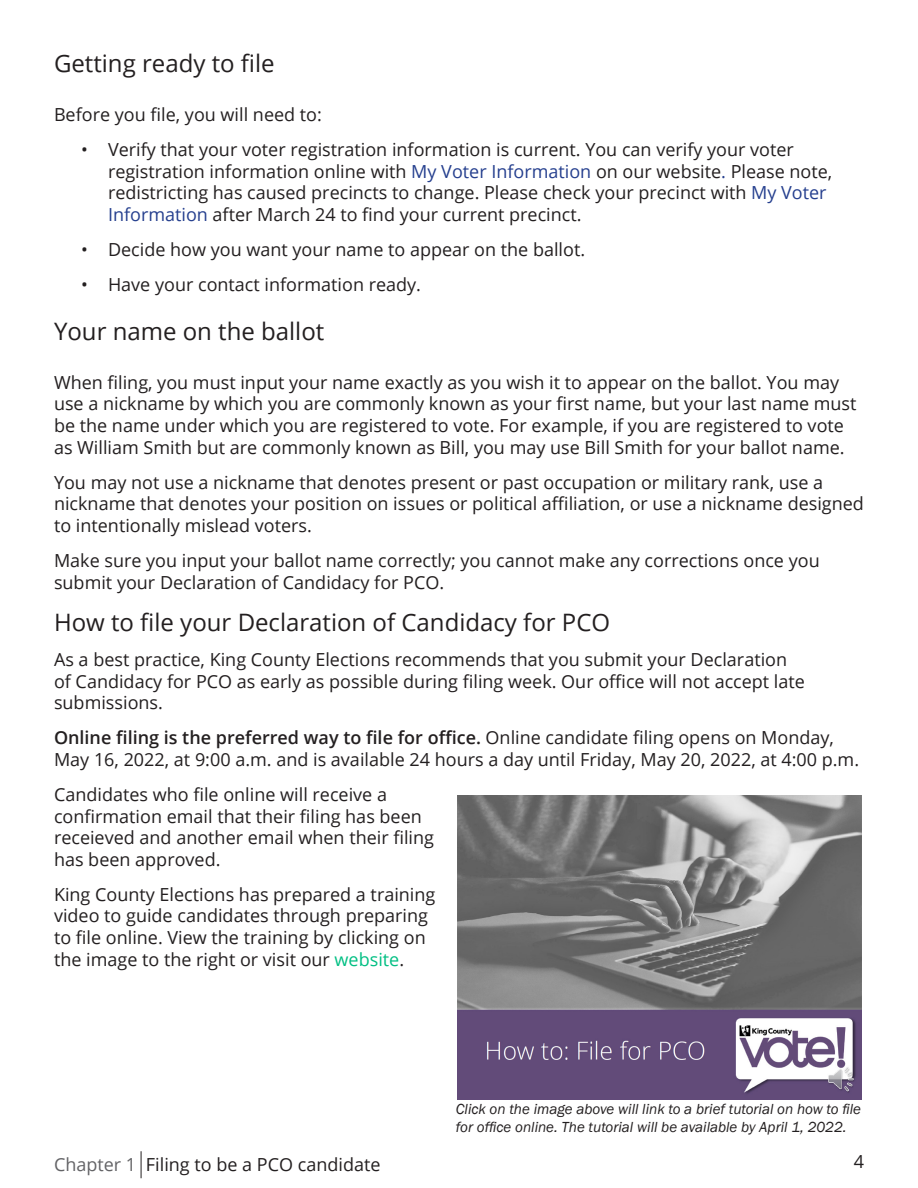
<style>
.page{position:relative;width:918px;height:1188px;background:#fff}
.page>*{position:absolute;margin:0;border:0;box-sizing:border-box;transform-origin:0 0}
.Section_text{font:24px "Open Sans";color:#231f20}
.Section_Header{font:24px "Open Sans";color:#231f20}
.Section_text-2{font:18px/21.6px "Open Sans";color:#231f20}
.Header_footer{font:18px "Open Sans";color:#231f20}
.Caption_Text{font:italic 15px/18px "Franklin Gothic";color:#231f20}
.s1{color:#253f8e}
.s2{font-weight:600}
.s3{color:#00bf83}
.s4{color:#636366}
</style>
<div class="page">
<svg style="left:141px;top:1151px;width:1px;height:27px"></svg>
<img style="left:457px;top:795px;width:405px;height:304px">
<p class="Section_Header" style="left:54px;top:47px;width:222px">Getting ready to file</p>
<p class="Section_text-2" style="left:54px;top:103px;width:269px">Before you file, you will need to:</p>
<p class="Section_text-2" style="left:108px;top:138px;width:726px;text-indent:-27px">• Verify that your voter registration information is current. You can verify your voter registration information online with <span class="s1">My Voter Information</span> on our website<span class="s1">.</span> Please note, redistricting has caused precincts to change. Please check your precinct with <span class="s1">My Voter Information</span> after March 24 to find your current precinct.</p>
<p class="Section_text-2" style="left:81px;top:238px;width:506px">• Decide how you want your name to appear on the ballot.</p>
<p class="Section_text-2" style="left:81px;top:273px;width:342px">• Have your contact information ready.</p>
<p class="Section_Header" style="left:54px;top:315px;width:272px">Your name on the ballot</p>
<p class="Section_text-2" style="left:54px;top:371px;width:804px">When filing, you must input your name exactly as you wish it to appear on the ballot. You may use a nickname by which you are commonly known as your first name, but your last name must be the name under which you are registered to vote. For example, if you are registered to vote as William Smith but are commonly known as Bill, you may use Bill Smith for your ballot name.</p>
<p class="Section_text-2" style="left:54px;top:471px;width:812px">You may not use a nickname that denotes present or past occupation or military rank, use a nickname that denotes your position on issues or political affiliation, or use a nickname designed to intentionally mislead voters.</p>
<p class="Section_text-2" style="left:54px;top:549px;width:767px">Make sure you input your ballot name correctly; you cannot make any corrections once you submit your Declaration of Candidacy for PCO.</p>
<p class="Section_text" style="left:54px;top:606px;width:558px">How to file your Declaration of Candidacy for PCO</p>
<p class="Section_text-2" style="left:54px;top:648px;width:752px">As a best practice, King County Elections recommends that you submit your Declaration of Candidacy for PCO as early as possible during filing week. Our office will not accept late submissions.</p>
<p class="Section_text-2" style="left:54px;top:726px;width:807px"><span class="s2">Online filing is the preferred way to file for office.</span> Online candidate filing opens on Monday,<br>May 16, 2022, at 9:00 a.m. and is available 24 hours a day until Friday, May 20, 2022, at 4:00 p.m.</p>
<p class="Section_text-2" style="left:54px;top:783px;width:382px">Candidates who file online will receive a confirmation email that their filing has been receieved and another email when their filing has been approved.</p>
<p class="Section_text-2" style="left:54px;top:883px;width:383px">King County Elections has prepared a training video to guide candidates through preparing to file online. View the training by clicking on the image to the right or visit our <span class="s3">website</span>.</p>
<p class="Header_footer" style="left:54px;top:1152px;width:328px"><span class="s4">Chapter 1</span> Filing to be a PCO candidate</p>
<p class="Caption_Text" style="left:456px;top:1100px;width:406px">Click on the image above will link to a brief tutorial on how to file for office online. The tutorial will be available by April 1, 2022.</p>
<p class="Section_text-2" style="left:854px;top:1150px;width:12px">4</p>
</div>
